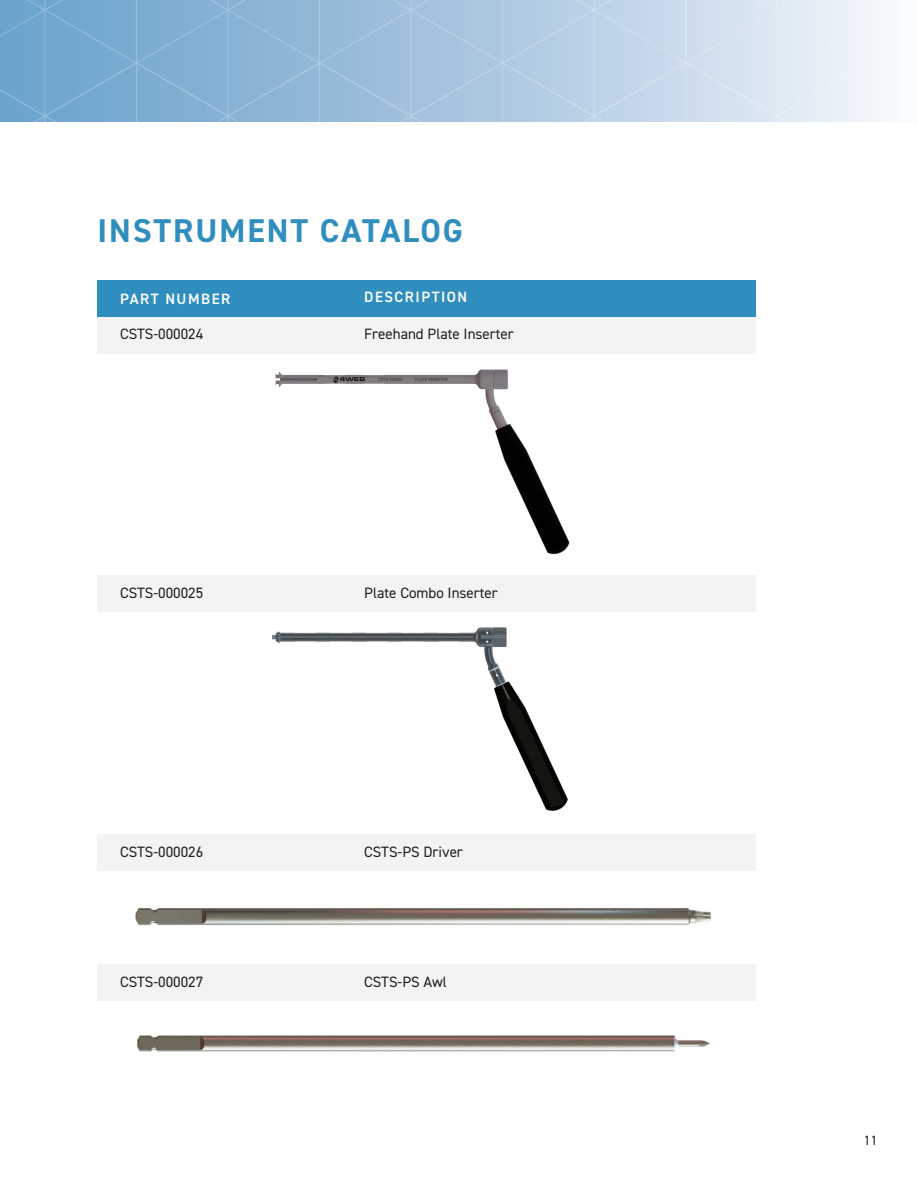
<style>
.page{position:relative;width:918px;height:1188px;background:#fff}
.page>*{position:absolute;margin:0;border:0;box-sizing:border-box;transform-origin:0 0}
.t1{font:700 33px "DIN2014";letter-spacing:.06em;color:#308ebe}
.t2{font:15px "DIN2014";color:#231f20}
.t3{font:600 15px "DIN2014";letter-spacing:.1em;color:#fff}
.t4{font:13.5px "DIN2014";color:#231f20}
</style>
<div class="page">
<img style="left:275px;top:369px;width:295px;height:186px">
<svg style="left:0;top:0;width:886px;height:122px;background:#a8c7e0"></svg>
<div style="left:97px;top:281px;width:658px;height:36px;background:#308ebe"></div>
<div style="left:97px;top:317px;width:658px;height:36px;background:#f2f3f4"></div>
<div style="left:97px;top:576px;width:658px;height:36px;background:#f2f3f4"></div>
<div style="left:97px;top:835px;width:658px;height:36px;background:#f2f3f4"></div>
<img style="left:272px;top:627px;width:296px;height:184px">
<img style="left:135px;top:908px;width:577px;height:18px">
<div style="left:97px;top:965px;width:658px;height:36px;background:#f2f3f4"></div>
<img style="left:137px;top:1035px;width:573px;height:17px">
<h1 class="t1" style="left:97px;top:208px;width:367px">INSTRUMENT CATALOG</h1>
<p class="t3" style="left:120px;top:289px;width:112px">PART NUMBER</p>
<p class="t3" style="left:364px;top:287px;width:105px">DESCRIPTION</p>
<p class="t2" style="left:120px;top:324px;width:85px">CSTS-000024</p>
<p class="t2" style="left:364px;top:324px;width:151px">Freehand Plate Inserter</p>
<p class="t2" style="left:120px;top:583px;width:85px">CSTS-000025</p>
<p class="t2" style="left:364px;top:583px;width:135px">Plate Combo Inserter</p>
<p class="t2" style="left:120px;top:842px;width:85px">CSTS-000026</p>
<p class="t2" style="left:364px;top:842px;width:100px">CSTS-PS Driver</p>
<p class="t2" style="left:120px;top:972px;width:85px">CSTS-000027</p>
<p class="t2" style="left:364px;top:972px;width:84px">CSTS-PS Awl</p>
<p class="t4" style="left:864px;top:1131px;width:15px">11</p>
</div>
